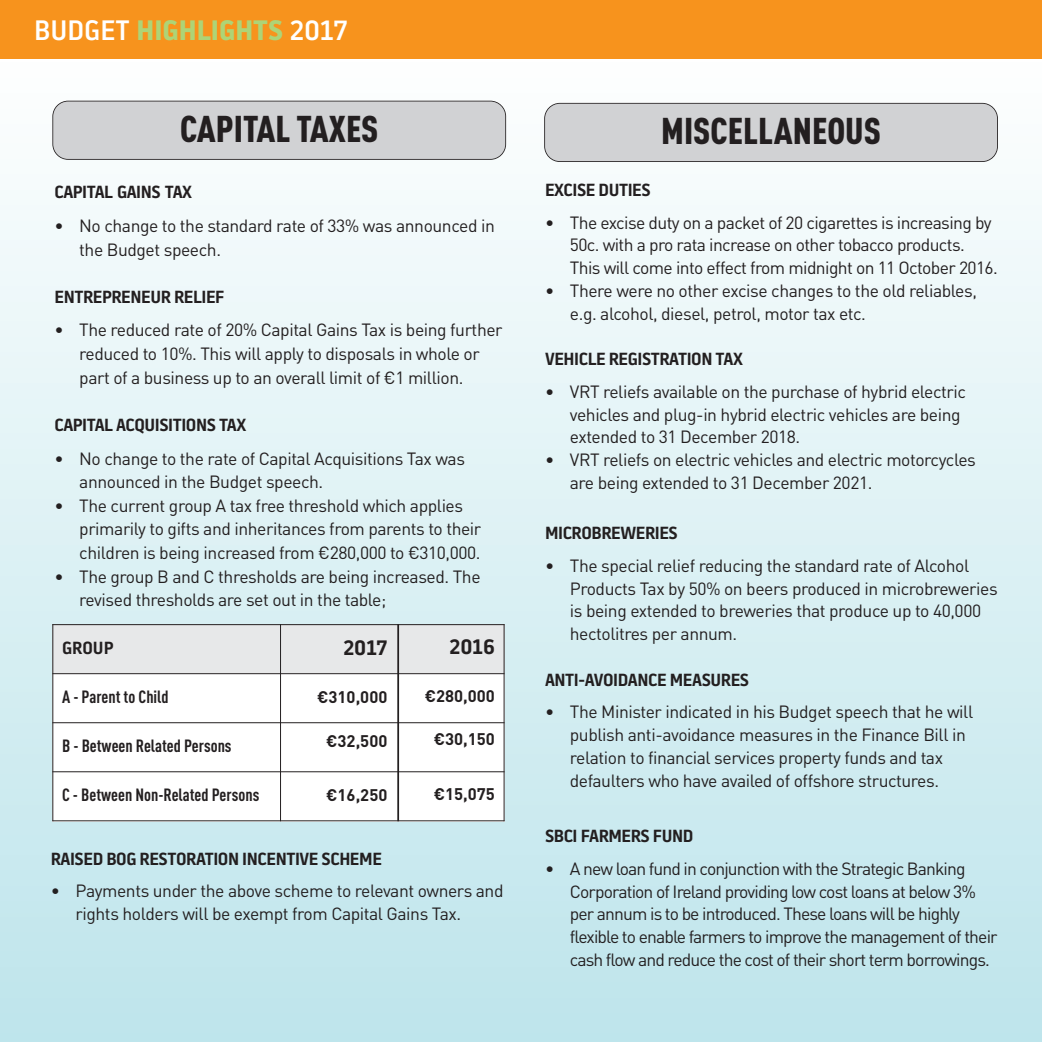
<style>
.page{position:relative;width:1042px;height:1042px;background:#fff}
.page>*{position:absolute;margin:0;border:0;box-sizing:border-box;transform-origin:0 0}
.t1{font:900 36.75px "DIN Cond";color:#231f20}
.t2{font:500 28px "Battersea";color:#fff}
.t3{font:600 21px "Battersea";color:#231f20}
.t4{font:17.5px/22.8px "DIN";letter-spacing:-.025em;color:#231f20}
.t5{font:17.5px/22.8px "DIN";letter-spacing:-.05em;color:#231f20}
.t6{font:600 17.5px "Battersea";letter-spacing:-.025em;color:#231f20}
.t7{font:700 17.5px "DIN Cond";color:#231f20}
.t8{font:700 16.62px "DIN";color:#231f20}
.s1{font-weight:700;color:#aed476}
</style>
<div class="page">
<div style="left:0;top:0;width:1042px;height:60px;background:#f7931d"></div>
<div style="left:0;top:60px;width:1042px;height:982px;background:linear-gradient(to bottom,#fdfefd,#bde5eb)"></div>
<div style="left:545px;top:104px;width:452px;height:57px;background:#d1d2d4;border-radius:15px"></div>
<div style="left:544px;top:103px;width:454px;height:59px;border:2px solid #231f20;border-radius:16px"></div>
<div style="left:53px;top:102px;width:452px;height:57px;background:#d1d2d4;border-radius:15px"></div>
<div style="left:52px;top:101px;width:454px;height:59px;border:2px solid #231f20;border-radius:16px"></div>
<div style="left:52px;top:624px;width:228px;height:50px;background:#e7e8e9"></div>
<div style="left:280px;top:624px;width:118px;height:50px;background:#e7e8e9"></div>
<div style="left:398px;top:624px;width:106px;height:50px;background:#e7e8e9"></div>
<div style="left:52px;top:674px;width:228px;height:49px;background:#fff"></div>
<div style="left:280px;top:674px;width:118px;height:49px;background:#fff"></div>
<div style="left:398px;top:674px;width:106px;height:49px;background:#fff"></div>
<div style="left:52px;top:723px;width:228px;height:49px;background:#fff"></div>
<div style="left:280px;top:723px;width:118px;height:49px;background:#fff"></div>
<div style="left:398px;top:723px;width:106px;height:49px;background:#fff"></div>
<div style="left:52px;top:772px;width:228px;height:49px;background:#fff"></div>
<div style="left:280px;top:772px;width:118px;height:49px;background:#fff"></div>
<div style="left:398px;top:772px;width:106px;height:49px;background:#fff"></div>
<hr style="left:52px;top:624px;width:1px;height:197px;background:#231f20">
<hr style="left:280px;top:624px;width:1px;height:197px;background:#231f20">
<hr style="left:397px;top:624px;width:2px;height:197px;background:#231f20">
<hr style="left:504px;top:624px;width:1px;height:197px;background:#231f20">
<hr style="left:52px;top:624px;width:452px;height:1px;background:#231f20">
<hr style="left:52px;top:673px;width:452px;height:1px;background:#231f20">
<hr style="left:52px;top:722px;width:452px;height:1px;background:#231f20">
<hr style="left:52px;top:771px;width:452px;height:1px;background:#231f20">
<hr style="left:52px;top:820px;width:452px;height:1px;background:#231f20">
<h2 class="t2" style="left:34px;top:20px;width:315px">BUDGET <span class="s1">HIGHLIGHTS</span> 2017</h2>
<h1 class="t1" style="left:180px;top:107px;width:200px">CAPITAL TAXES</h1>
<p class="t6" style="left:54px;top:186px;width:139px">CAPITAL GAINS TAX</p>
<p class="t4" style="left:79px;top:213px;width:417px;line-height:23.6px;text-indent:-25px">• No change to the standard rate of 33% was announced in the Budget speech.</p>
<p class="t6" style="left:54px;top:291px;width:171px">ENTREPRENEUR RELIEF</p>
<p class="t4" style="left:79px;top:318px;width:425px;line-height:23.6px;text-indent:-25px">• The reduced rate of 20% Capital Gains Tax is being further reduced to 10%. This will apply to disposals in whole or part of a business up to an overall limit of €1 million.</p>
<p class="t6" style="left:54px;top:419px;width:193px">CAPITAL ACQUISITIONS TAX</p>
<p class="t4" style="left:79px;top:446px;width:387px;line-height:23.6px;text-indent:-25px">• No change to the rate of Capital Acquisitions Tax was announced in the Budget speech.</p>
<p class="t4" style="left:79px;top:493px;width:403px;line-height:23.6px;text-indent:-25px">• The current group A tax free threshold which applies primarily to gifts and inheritances from parents to their children is being increased from €280,000 to €310,000.</p>
<p class="t4" style="left:79px;top:564px;width:403px;line-height:23.6px;text-indent:-25px">• The group B and C thresholds are being increased. The revised thresholds are set out in the table;</p>
<p class="t6" style="left:62px;top:641px;width:53px">GROUP</p>
<p class="t3" style="left:343px;top:640px;width:46px">2017</p>
<p class="t3" style="left:449px;top:640px;width:47px">2016</p>
<p class="t7" style="left:62px;top:686px;width:108px">A - Parent to Child</p>
<p class="t8" style="left:317px;top:687px;width:72px">€310,000</p>
<p class="t8" style="left:425px;top:686px;width:72px">€280,000</p>
<p class="t7" style="left:62px;top:735px;width:171px">B - Between Related Persons</p>
<p class="t8" style="left:326px;top:731px;width:63px">€32,500</p>
<p class="t8" style="left:434px;top:729px;width:63px">€30,150</p>
<p class="t7" style="left:62px;top:784px;width:199px">C - Between Non-Related Persons</p>
<p class="t8" style="left:326px;top:785px;width:63px">€16,250</p>
<p class="t8" style="left:434px;top:784px;width:63px">€15,075</p>
<p class="t6" style="left:51px;top:852px;width:333px">RAISED BOG RESTORATION INCENTIVE SCHEME</p>
<p class="t4" style="left:76px;top:879px;width:429px;text-indent:-25px">• Payments under the above scheme to relevant owners and rights holders will be exempt from Capital Gains Tax.</p>
<h1 class="t1" style="left:661px;top:109px;width:221px">MISCELLANEOUS</h1>
<p class="t6" style="left:545px;top:184px;width:107px">EXCISE DUTIES</p>
<p class="t4" style="left:570px;top:210px;width:429px;text-indent:-25px">• The excise duty on a packet of 20 cigarettes is increasing by<br>50c. with a pro rata increase on other tobacco products.<br>This will come into effect from midnight on 11 October 2016.</p>
<p class="t4" style="left:570px;top:279px;width:408px;text-indent:-25px">• There were no other excise changes to the old reliables, e.g. alcohol, diesel, petrol, motor tax etc.</p>
<p class="t6" style="left:545px;top:353px;width:199px">VEHICLE REGISTRATION TAX</p>
<p class="t4" style="left:570px;top:380px;width:398px;text-indent:-25px">• VRT reliefs available on the purchase of hybrid electric vehicles and plug-in hybrid electric vehicles are being extended to 31 December 2018.</p>
<p class="t4" style="left:570px;top:448px;width:407px;text-indent:-25px">• VRT reliefs on electric vehicles and electric motorcycles are being extended to 31 December 2021.</p>
<p class="t6" style="left:545px;top:527px;width:134px">MICROBREWERIES</p>
<p class="t4" style="left:570px;top:554px;width:429px;text-indent:-25px">• The special relief reducing the standard rate of Alcohol Products Tax by 50% on beers produced in microbreweries is being extended to breweries that produce up to 40,000 hectolitres per annum.</p>
<p class="t6" style="left:545px;top:673px;width:206px">ANTI-AVOIDANCE MEASURES</p>
<p class="t4" style="left:570px;top:700px;width:405px;text-indent:-25px">• The Minister indicated in his Budget speech that he will publish anti-avoidance measures in the Finance Bill in relation to financial services property funds and tax defaulters who have availed of offshore structures.</p>
<p class="t6" style="left:545px;top:830px;width:150px">SBCI FARMERS FUND</p>
<p class="t5" style="left:570px;top:856px;width:429px;text-indent:-25px">• A new loan fund in conjunction with the Strategic Banking Corporation of Ireland providing low cost loans at below 3% per annum is to be introduced. These loans will be highly flexible to enable farmers to improve the management of their cash flow and reduce the cost of their short term borrowings.</p>
</div>
